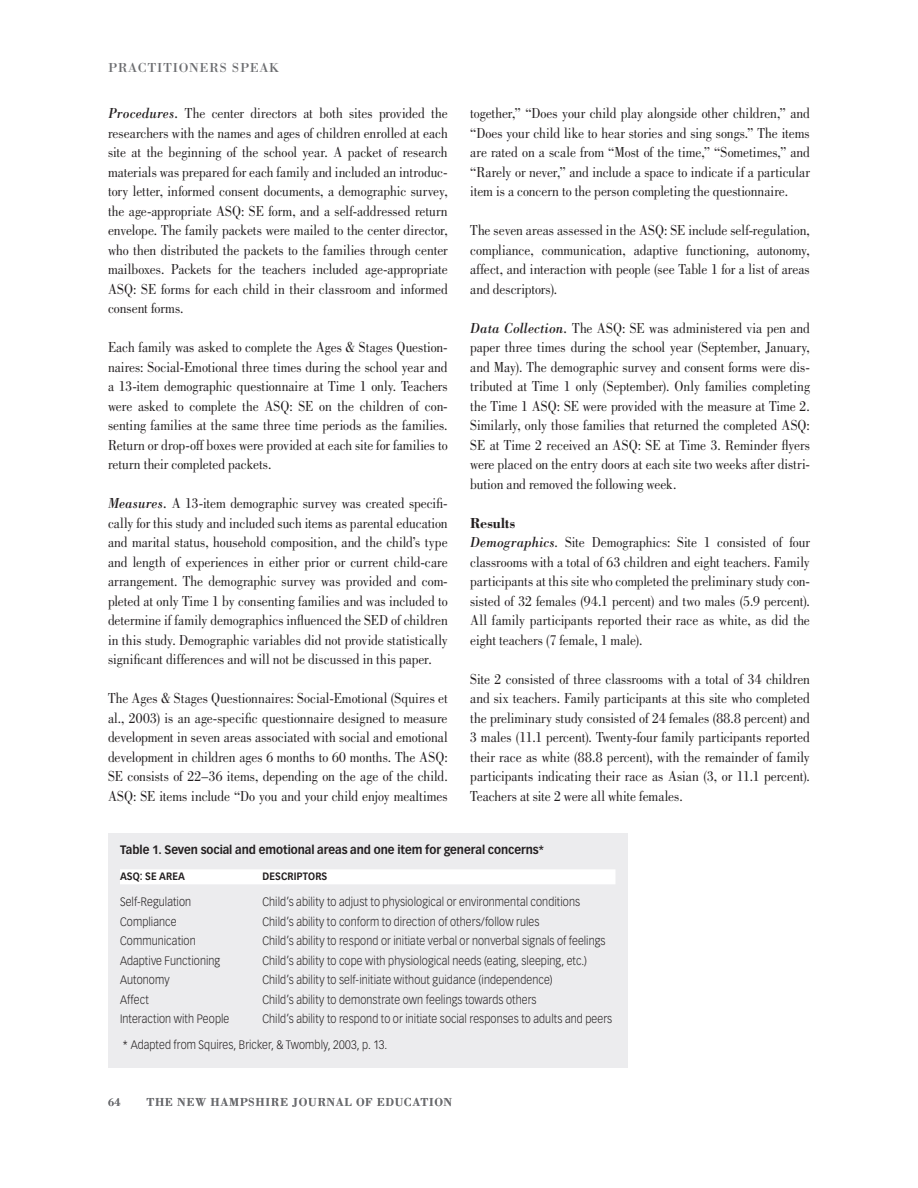
<style>
.page{position:relative;width:918px;height:1188px;background:#fff}
.page>*{position:absolute;margin:0;border:0;box-sizing:border-box;transform-origin:0 0}
.t1{font:15px/19.5px "Bodoni Std";color:#231f20;text-align:justify;scale:.9 1}
.t2{font:13.5px "Bodoni Std";letter-spacing:.05em;color:#6c6d70}
.t3{font:300 12px/26.2px "Vectora LT Std";letter-spacing:.01em;color:#231f20;scale:.9 1}
.t4{font:700 12px "Vectora LT Std";letter-spacing:-.005em;color:#231f20;scale:.95 1}
.t5{font:12px "Bodoni Std";letter-spacing:.05em;color:#6c6d70}
.t6{font:700 10.5px "Vectora LT Std";letter-spacing:.015em;color:#231f20;scale:.9 1}
.s1{font-style:italic}
.s2{font-weight:700}
</style>
<div class="page">
<div style="left:108px;top:833px;width:519px;height:235px;background:#ececee"></div>
<div style="left:120px;top:869px;width:495px;height:15px;background:#fff"></div>
<p class="t2" style="left:108px;top:60px;width:172px">PRACTITIONERS SPEAK</p>
<p class="t1" style="left:108px;top:105px;width:379px"><span class="s1">Procedures.</span> The center directors at both sites provided the researchers with the names and ages of children enrolled at each site at the beginning of the school year. A packet of research materials was prepared for each family and included an introduc&shy;tory letter, informed consent documents, a demographic survey, the age-appropriate ASQ: SE form, and a self-addressed return envelope. The family packets were mailed to the center director, who then distributed the packets to the families through center mailboxes. Packets for the teachers included age-appropriate ASQ: SE forms for each child in their classroom and informed consent forms.</p>
<p class="t1" style="left:108px;top:339px;width:379px">Each family was asked to complete the Ages &amp; Stages Question&shy;naires: Social-Emotional three times during the school year and a 13-item demographic questionnaire at Time 1 only. Teachers were asked to complete the ASQ: SE on the children of con&shy;senting families at the same three time periods as the families.<br>Return or drop-off boxes were provided at each site for families to return their completed packets.</p>
<p class="t1" style="left:108px;top:495px;width:379px"><span class="s1">Measures.</span> A 13-item demographic survey was created specifi&shy;cally for this study and included such items as parental education and marital status, household composition, and the child’s type and length of experiences in either prior or current child-care arrangement. The demographic survey was provided and com&shy;pleted at only Time 1 by consenting families and was included to determine if family demographics influenced the SED of children in this study. Demographic variables did not provide statistically significant differences and will not be discussed in this paper.</p>
<p class="t1" style="left:108px;top:690px;width:379px">The Ages &amp; Stages Questionnaires: Social-Emotional (Squires et al., 2003) is an age-specific questionnaire designed to measure development in seven areas associated with social and emotional development in children ages 6 months to 60 months. The ASQ:<br>SE consists of 22–36 items, depending on the age of the child.<br>ASQ: SE items include “Do you and your child enjoy mealtimes</p>
<p class="t1" style="left:470px;top:105px;width:379px">together,” “Does your child play alongside other children,” and “Does your child like to hear stories and sing songs.” The items are rated on a scale from “Most of the time,” “Sometimes,” and “Rarely or never,” and include a space to indicate if a particular item is a concern to the person completing the questionnaire.</p>
<p class="t1" style="left:470px;top:222px;width:379px">The seven areas assessed in the ASQ: SE include self-regulation, compliance, communication, adaptive functioning, autonomy, affect, and interaction with people (see Table 1 for a list of areas and descriptors).</p>
<p class="t1" style="left:470px;top:320px;width:379px"><span class="s1">Data Collection.</span> The ASQ: SE was administered via pen and paper three times during the school year (September, January, and May). The demographic survey and consent forms were dis&shy;tributed at Time 1 only (September). Only families completing the Time 1 ASQ: SE were provided with the measure at Time 2.<br>Similarly, only those families that returned the completed ASQ:<br>SE at Time 2 received an ASQ: SE at Time 3. Reminder flyers were placed on the entry doors at each site two weeks after distri&shy;bution and removed the following week.</p>
<p class="t1" style="left:470px;top:515px;width:379px;text-align:left"><span class="s2">Results<br></span><span class="s1">Demographics</span><span class="s1">.</span> Site Demographics: Site 1 consisted of four classrooms with a total of 63 children and eight teachers. Family participants at this site who completed the preliminary study con&shy;sisted of 32 females (94.1 percent) and two males (5.9 percent).<br>All family participants reported their race as white, as did the eight teachers (7 female, 1 male).</p>
<p class="t1" style="left:470px;top:671px;width:379px">Site 2 consisted of three classrooms with a total of 34 children and six teachers. Family participants at this site who completed the preliminary study consisted of 24 females (88.8 percent) and 3 males (11.1 percent). Twenty-four family participants reported their race as white (88.8 percent), with the remainder of family participants indicating their race as Asian (3, or 11.1 percent).<br>Teachers at site 2 were all white females.</p>
<p class="t4" style="left:120px;top:845px;width:448px">Table 1. Seven social and emotional areas and one item for general concerns*</p>
<p class="t6" style="left:120px;top:872px;width:74px">ASQ: SE AREA</p>
<p class="t6" style="left:263px;top:872px;width:74px">DESCRIPTORS</p>
<p class="t3" style="left:120px;top:889px;width:81px">Self-Regulation</p>
<p class="t3" style="left:262px;top:889px;width:355px">Child’s ability to adjust to physiological or environmental conditions</p>
<p class="t3" style="left:120px;top:909px;width:64px">Compliance</p>
<p class="t3" style="left:262px;top:909px;width:309px">Child’s ability to conform to direction of others/follow rules</p>
<p class="t3" style="left:120px;top:928px;width:86px">Communication</p>
<p class="t3" style="left:262px;top:928px;width:383px">Child’s ability to respond or initiate verbal or nonverbal signals of feelings</p>
<p class="t3" style="left:120px;top:948px;width:113px">Adaptive Functioning</p>
<p class="t3" style="left:262px;top:948px;width:362px">Child’s ability to cope with physiological needs (eating, sleeping, etc.)</p>
<p class="t3" style="left:120px;top:967px;width:57px">Autonomy</p>
<p class="t3" style="left:263px;top:967px;width:324px">Child’s ability to self-initiate without guidance (independence)</p>
<p class="t3" style="left:120px;top:987px;width:34px">Affect</p>
<p class="t3" style="left:262px;top:987px;width:306px">Child’s ability to demonstrate own feelings towards others</p>
<p class="t3" style="left:120px;top:1006px;width:123px">Interaction with People</p>
<p class="t3" style="left:123px;top:1006px;width:546px;text-indent:140px">Child’s ability to respond to or initiate social responses to adults and peers * Adapted from Squires, Bricker, &amp; Twombly, 2003, p. 13.</p>
<p class="t5" style="left:108px;top:1095px;width:14px">64</p>
<p class="t5" style="left:146px;top:1095px;width:307px">THE NEW HAMPSHIRE JOURNAL OF EDUCATION</p>
</div>
